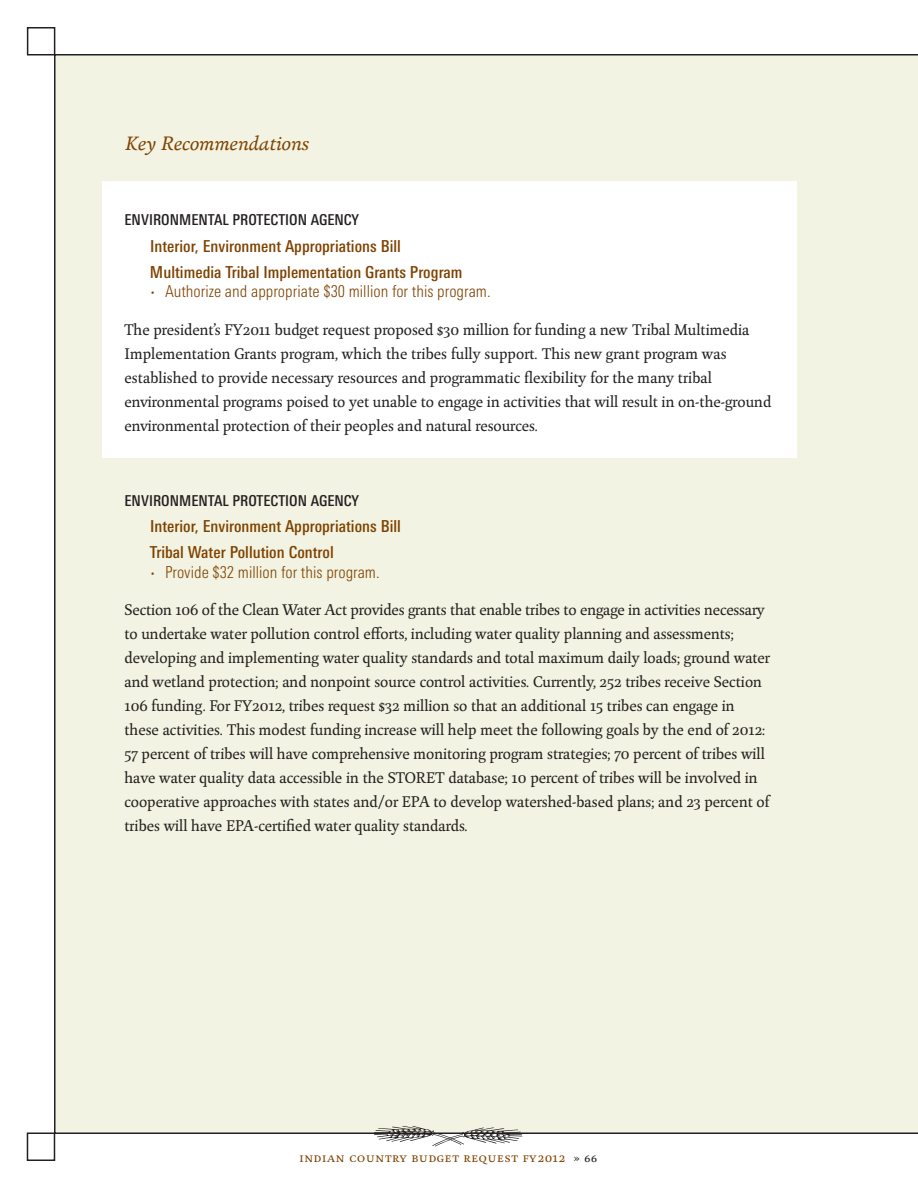
<style>
.page{position:relative;width:918px;height:1188px;background:#fff}
.page>*{position:absolute;margin:0;border:0;box-sizing:border-box;transform-origin:0 0}
.t1{font:italic 21px "Huronia Std";color:#7e4200}
.t2{font:16.5px/24px "Huronia Std";color:#231f20}
.t3{font:500 condensed 16.5px "LT Univers";color:#7e4200}
.t4{font:300 condensed 16.5px "LT Univers";color:#7e4200}
.t5{font:500 condensed 15px "LT Univers";color:#231f20}
.t6{font:13.5px "Huronia Std";letter-spacing:.06em;color:#7e4200}
.s1{font-family:"Huronia Std";font-weight:400;font-stretch:normal}
.s2{color:#231f20}
</style>
<div class="page">
<div style="left:54px;top:54px;width:864px;height:1080px;background:#f2f3e2"></div>
<div style="left:27px;top:1132px;width:28px;height:29px;border:2px solid #231f20"></div>
<div style="left:27px;top:27px;width:28px;height:29px;border:2px solid #231f20"></div>
<div style="left:102px;top:181px;width:695px;height:276px;background:#fff"></div>
<svg style="left:374px;top:1125px;width:148px;height:9px"></svg>
<p class="t1" style="left:124px;top:128px;width:186px">Key Recommendations</p>
<p class="t5" style="left:124px;top:211px;width:10px">Environm</p>
<p class="t5" style="left:191px;top:211px;width:88px">ental Protection</p>
<p class="t5" style="left:311px;top:211px;width:33px">Agency</p>
<p class="t3" style="left:150px;top:236px;width:252px">Interior, Environment Appropriations Bill</p>
<p class="t3" style="left:150px;top:262px;width:314px">Multimedia Tribal Implementation Grants Program</p>
<p class="t4" style="left:150px;top:282px;width:342px"><span class="s1">•</span> Authorize and appropriate $30 million for this program.</p>
<p class="t2" style="left:124px;top:317px;width:648px">The president’s FY2011 budget request proposed $30 million for funding a new Tribal Multimedia Implementation Grants program, which the tribes fully support. This new grant program was established to provide necessary resources and programmatic flexibility for the many tribal environmental programs poised to yet unable to engage in activities that will result in on-the-ground environmental protection of their peoples and natural resources.</p>
<p class="t5" style="left:124px;top:492px;width:10px">Environm</p>
<p class="t5" style="left:191px;top:492px;width:88px">ental Protection</p>
<p class="t5" style="left:311px;top:492px;width:33px">Agency</p>
<p class="t3" style="left:150px;top:517px;width:252px">Interior, Environment Appropriations Bill</p>
<p class="t3" style="left:150px;top:543px;width:185px">Tribal Water Pollution Control</p>
<p class="t4" style="left:150px;top:563px;width:231px"><span class="s1">•</span> Provide $32 million for this program.</p>
<p class="t2" style="left:124px;top:597px;width:647px">Section 106 of the Clean Water Act provides grants that enable tribes to engage in activities necessary to undertake water pollution control efforts, including water quality planning and assessments; developing and implementing water quality standards and total maximum daily loads; ground water and wetland protection; and nonpoint source control activities. Currently, 252 tribes receive Section 106 funding. For FY2012, tribes request $32 million so that an additional 15 tribes can engage in these activities. This modest funding increase will help meet the following goals by the end of 2012:<br>57 percent of tribes will have comprehensive monitoring program strategies; 70 percent of tribes will have water quality data accessible in the STORET</p>
<p class="t2" style="left:124px;top:765px;width:647px;text-indent:324px">database; 10 percent of tribes will be involved in cooperative approaches with states and/or EPA to develop watershed-based plans; and 23 percent of tribes will have EPA-certified water quality standards.</p>
<p class="t6" style="left:299px;top:1148px;width:299px">indian country budget request fy2012 <span class="s2">» 66</span></p>
</div>
